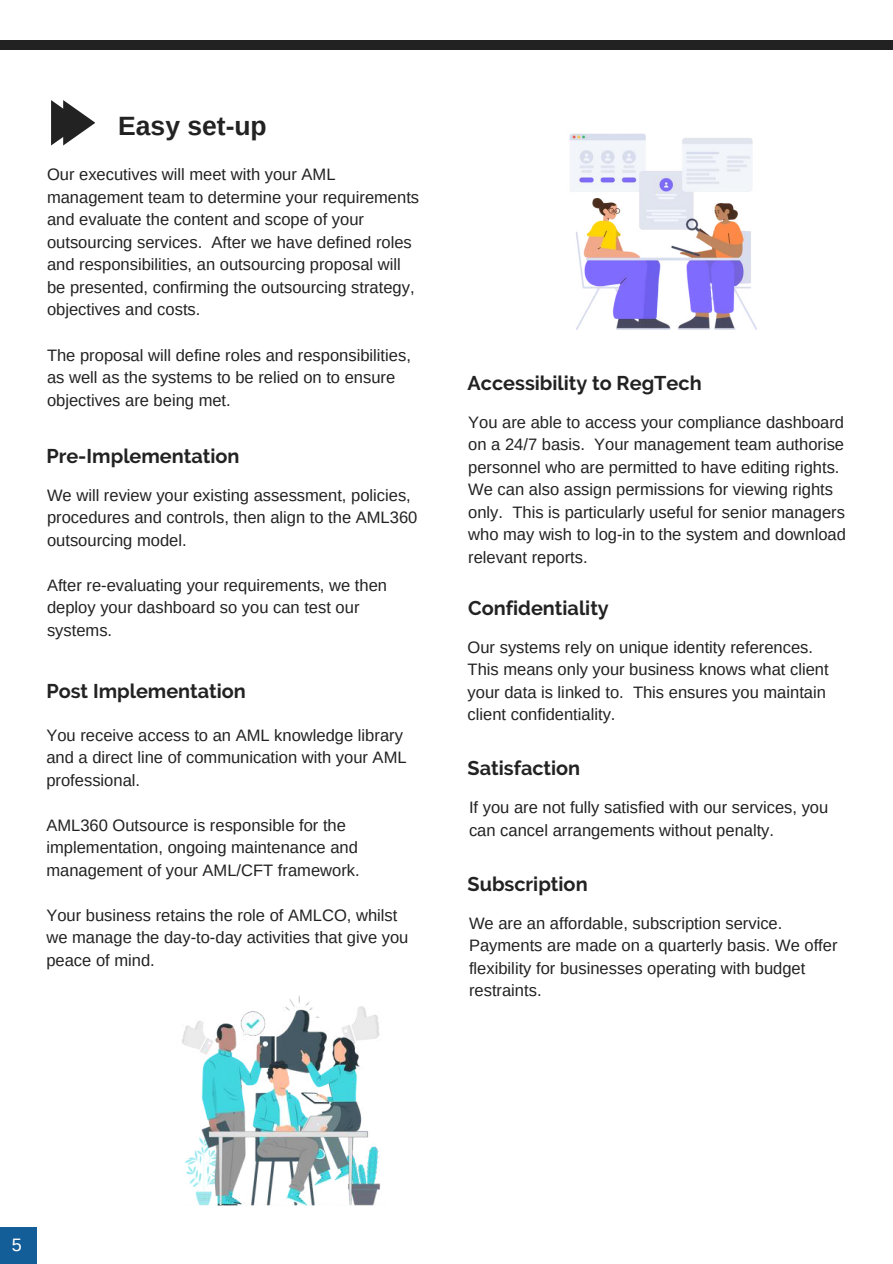
<style>
.page{position:relative;width:893px;height:1264px;background:#fff}
.page>*{position:absolute;margin:0;border:0;box-sizing:border-box;transform-origin:0 0}
.t1{font:700 26.4px "Arimo";color:#222}
.t2{font:700 19.8px "Raleway";color:#222}
.t3{font:18px "Arimo";color:#fff}
.t4{font:16.5px/22.5px "Arimo";color:#222}
</style>
<div class="page">
<div style="left:0;top:40px;width:892px;height:10px;background:#222"></div>
<svg style="left:51px;top:100px;width:44px;height:45px"></svg>
<div style="left:0;top:1227px;width:37px;height:36px;background:#135e99"></div>
<img style="left:569px;top:133px;width:188px;height:197px">
<img style="left:182px;top:995px;width:199px;height:211px">
<h1 class="t1" style="left:118px;top:111px;width:150px">Easy set-up</h1>
<p class="t4" style="left:47px;top:163px;width:373px">Our executives will meet with your AML management team to determine your requirements and evaluate the content and scope of your outsourcing services. After we have defined roles and responsibilities, an outsourcing proposal will be presented, confirming the outsourcing strategy, objectives and costs.</p>
<p class="t4" style="left:47px;top:343px;width:365px">The proposal will define roles and responsibilities, as well as the systems to be relied on to ensure objectives are being met.</p>
<p class="t2" style="left:46px;top:444px;width:195px">Pre-Implementation</p>
<p class="t4" style="left:47px;top:484px;width:372px">We will review your existing assessment, policies, procedures and controls, then align to the AML360 outsourcing model.</p>
<p class="t4" style="left:47px;top:574px;width:341px">After re-evaluating your requirements, we then deploy your dashboard so you can test our systems.</p>
<p class="t2" style="left:46px;top:679px;width:201px">Post Implementation</p>
<p class="t4" style="left:46px;top:723px;width:362px">You receive access to an AML knowledge library and a direct line of communication with your AML professional.</p>
<p class="t4" style="left:46px;top:813px;width:315px">AML360 Outsource is responsible for the implementation, ongoing maintenance and management of your AML/CFT framework.</p>
<p class="t4" style="left:46px;top:903px;width:363px">Your business retains the role of AMLCO, whilst we manage the day-to-day activities that give you peace of mind.</p>
<p class="t2" style="left:467px;top:371px;width:235px">Accessibility to RegTech</p>
<p class="t4" style="left:468px;top:411px;width:379px">You are able to access your compliance dashboard on a 24/7 basis. Your management team authorise personnel who are permitted to have editing rights.<br>We can also assign permissions for viewing rights only. This is particularly useful for senior managers who may wish to log-in to the system and download relevant reports.</p>
<p class="t2" style="left:468px;top:596px;width:142px">Confidentiality</p>
<p class="t4" style="left:467px;top:635px;width:362px">Our systems rely on unique identity references.<br>This means only your business knows what client your data is linked to. This ensures you maintain client confidentiality.</p>
<p class="t2" style="left:467px;top:756px;width:114px">Satisfaction</p>
<p class="t4" style="left:469px;top:796px;width:361px">If you are not fully satisfied with our services, you can cancel arrangements without penalty.</p>
<p class="t2" style="left:467px;top:872px;width:121px">Subscription</p>
<p class="t4" style="left:469px;top:911px;width:370px">We are an affordable, subscription service.<br>Payments are made on a quarterly basis. We offer flexibility for businesses operating with budget restraints.</p>
<p class="t3" style="left:12px;top:1234px;width:12px">5</p>
</div>
